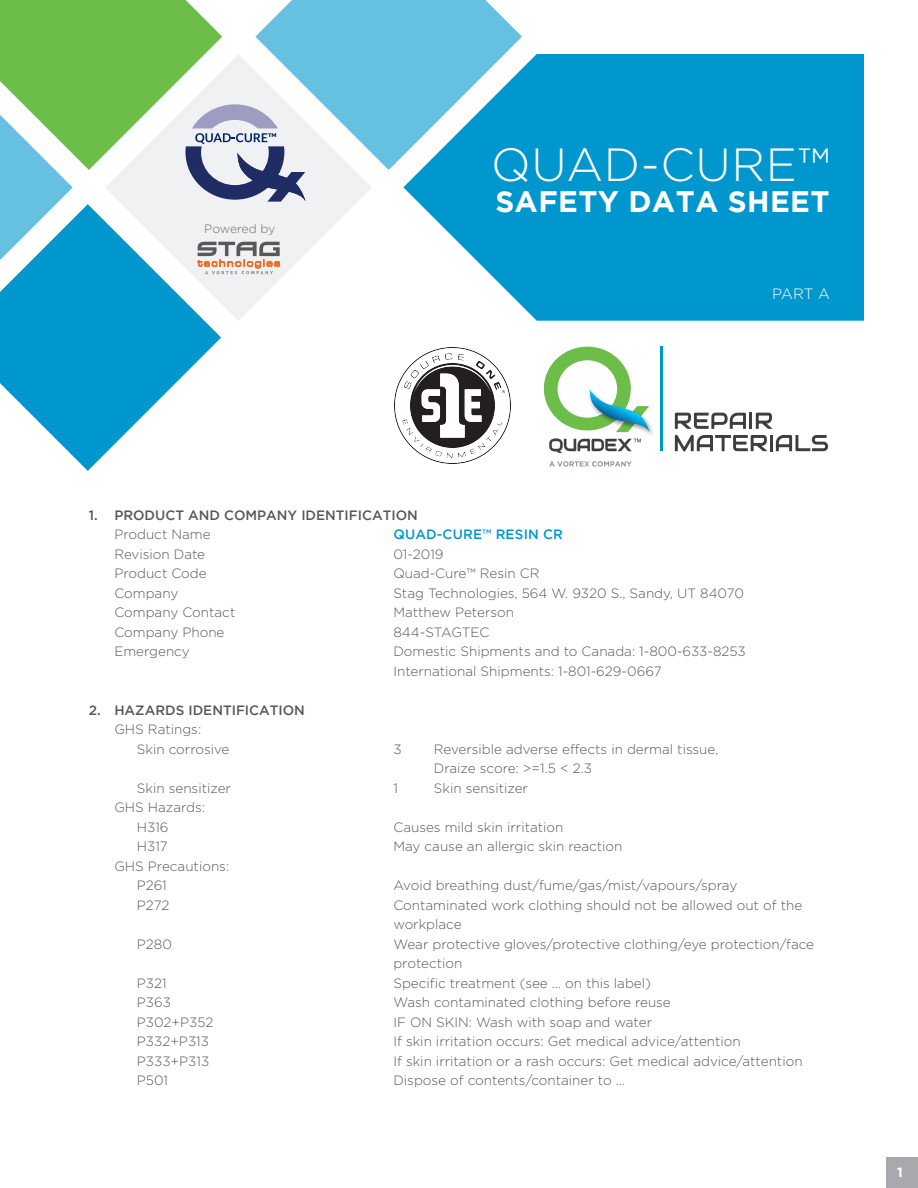
<style>
.page{position:relative;width:918px;height:1188px;background:#fff}
.page>*{position:absolute;margin:0;border:0;box-sizing:border-box;transform-origin:0 0}
.t1{font:300 46.5px "Gotham";letter-spacing:.015em;color:#fff}
.t2{font:700 29.55px "Gotham";letter-spacing:.015em;color:#fff}
.t3{font:300 15px "Gotham";color:#fff}
.t4{font:300 13.5px/19.5px "Gotham";color:#57585a}
.t5{font:500 13.5px "Gotham";color:#57585a}
.t6{font:500 13.5px "Gotham";letter-spacing:.015em;color:#0096ce}
.t7{font:700 13.5px "Gotham";color:#fff}
.t8{font:300 12.15px "Gotham";letter-spacing:-.025em;color:#6c6d70}
</style>
<div class="page">
<div style="left:887px;top:1158px;width:31px;height:30px;background:#a8a9ad"></div>
<img style="left:573px;top:414px;width:102px;height:37px">
<svg style="left:544px;top:347px;width:105px;height:85px"></svg>
<hr style="left:660px;top:346px;width:3px;height:105px;background:#0096ce">
<svg style="left:675px;top:413px;width:71px;height:16px"></svg>
<hr style="left:749px;top:413px;width:3px;height:16px;background:#3e3e3f">
<svg style="left:756px;top:413px;width:17px;height:16px"></svg>
<svg style="left:675px;top:435px;width:92px;height:16px"></svg>
<hr style="left:770px;top:435px;width:3px;height:16px;background:#3e3e3f">
<svg style="left:776px;top:435px;width:52px;height:16px"></svg>
<svg style="left:549px;top:439px;width:92px;height:14px"></svg>
<svg style="left:549px;top:461px;width:83px;height:6px"></svg>
<svg style="left:306px;top:170px;width:65px;height:83px;fill:#f0f1f2"></svg>
<svg style="left:0;top:321px;width:221px;height:150px;fill:#0096ce"></svg>
<svg style="left:403px;top:54px;width:461px;height:267px;background:#169fd2"></svg>
<svg style="left:306px;top:1px;width:216px;height:169px;fill:#66c0e1"></svg>
<svg style="left:0;top:0;width:306px;height:321px"></svg>
<img style="left:394px;top:347px;width:117px;height:117px">
<p class="t8" style="left:204px;top:222px;width:72px">Powered by</p>
<p class="t1" style="left:491px;top:139px;width:340px">QUAD-CURE™</p>
<p class="t2" style="left:495px;top:185px;width:336px">SAFETY DATA SHEET</p>
<p class="t3" style="left:772px;top:285px;width:59px">PART A</p>
<p class="t5" style="left:89px;top:507px;width:330px">1. PRODUCT AND COMPANY IDENTIFICATION</p>
<p class="t4" style="left:114px;top:525px;width:98px">Product Name</p>
<p class="t6" style="left:393px;top:527px;width:171px">QUAD-CURE™ RESIN CR</p>
<p class="t4" style="left:114px;top:544px;width:92px">Revision Date</p>
<p class="t4" style="left:393px;top:544px;width:52px">01-2019</p>
<p class="t4" style="left:114px;top:564px;width:94px">Product Code</p>
<p class="t4" style="left:393px;top:564px;width:148px">Quad-Cure™ Resin CR</p>
<p class="t4" style="left:114px;top:583px;width:65px">Company</p>
<p class="t4" style="left:393px;top:583px;width:352px">Stag Technologies, 564 W. 9320 S., Sandy, UT 84070</p>
<p class="t4" style="left:114px;top:603px;width:123px">Company Contact</p>
<p class="t4" style="left:393px;top:603px;width:122px">Matthew Peterson</p>
<p class="t4" style="left:114px;top:622px;width:112px">Company Phone</p>
<p class="t4" style="left:393px;top:622px;width:98px">844-STAGTEC</p>
<p class="t4" style="left:114px;top:642px;width:77px">Emergency</p>
<p class="t4" style="left:393px;top:642px;width:354px">Domestic Shipments and to Canada: 1-800-633-8253</p>
<p class="t4" style="left:393px;top:661px;width:270px">International Shipments: 1-801-629-0667</p>
<p class="t5" style="left:89px;top:702px;width:218px">2. HAZARDS IDENTIFICATION</p>
<p class="t4" style="left:114px;top:720px;width:88px">GHS Ratings:</p>
<p class="t4" style="left:137px;top:739px;width:94px">Skin corrosive</p>
<p class="t4" style="left:393px;top:739px;width:10px">3</p>
<p class="t4" style="left:434px;top:739px;width:286px">Reversible adverse effects in dermal tissue,</p>
<p class="t4" style="left:434px;top:759px;width:160px">Draize score: &gt;=1.5 &lt; 2.3</p>
<p class="t4" style="left:137px;top:778px;width:96px">Skin sensitizer</p>
<p class="t4" style="left:393px;top:778px;width:6px">1</p>
<p class="t4" style="left:434px;top:778px;width:96px">Skin sensitizer</p>
<p class="t4" style="left:114px;top:798px;width:92px">GHS Hazards:</p>
<p class="t4" style="left:137px;top:817px;width:33px">H316</p>
<p class="t4" style="left:393px;top:817px;width:172px">Causes mild skin irritation</p>
<p class="t4" style="left:137px;top:837px;width:32px">H317</p>
<p class="t4" style="left:393px;top:837px;width:231px">May cause an allergic skin reaction</p>
<p class="t4" style="left:114px;top:856px;width:116px">GHS Precautions:</p>
<p class="t4" style="left:137px;top:876px;width:31px">P261</p>
<p class="t4" style="left:393px;top:876px;width:345px">Avoid breathing dust/fume/gas/mist/vapours/spray</p>
<p class="t4" style="left:137px;top:895px;width:34px">P272</p>
<p class="t4" style="left:393px;top:895px;width:410px">Contaminated work clothing should not be allowed out of the workplace</p>
<p class="t4" style="left:137px;top:934px;width:37px">P280</p>
<p class="t4" style="left:393px;top:934px;width:422px">Wear protective gloves/protective clothing/eye protection/face protection</p>
<p class="t4" style="left:137px;top:973px;width:31px">P321</p>
<p class="t4" style="left:393px;top:973px;width:259px">Specific treatment (see … on this label)</p>
<p class="t4" style="left:137px;top:993px;width:36px">P363</p>
<p class="t4" style="left:393px;top:993px;width:279px">Wash contaminated clothing before reuse</p>
<p class="t4" style="left:137px;top:1012px;width:78px">P302+P352</p>
<p class="t4" style="left:393px;top:1012px;width:260px">IF ON SKIN: Wash with soap and water</p>
<p class="t4" style="left:137px;top:1032px;width:74px">P332+P313</p>
<p class="t4" style="left:393px;top:1032px;width:349px">If skin irritation occurs: Get medical advice/attention</p>
<p class="t4" style="left:137px;top:1051px;width:74px">P333+P313</p>
<p class="t4" style="left:393px;top:1051px;width:411px">If skin irritation or a rash occurs: Get medical advice/attention</p>
<p class="t4" style="left:137px;top:1071px;width:33px">P501</p>
<p class="t4" style="left:393px;top:1071px;width:233px">Dispose of contents/container to …</p>
<p class="t7" style="left:897px;top:1164px;width:7px">1</p>
</div>
